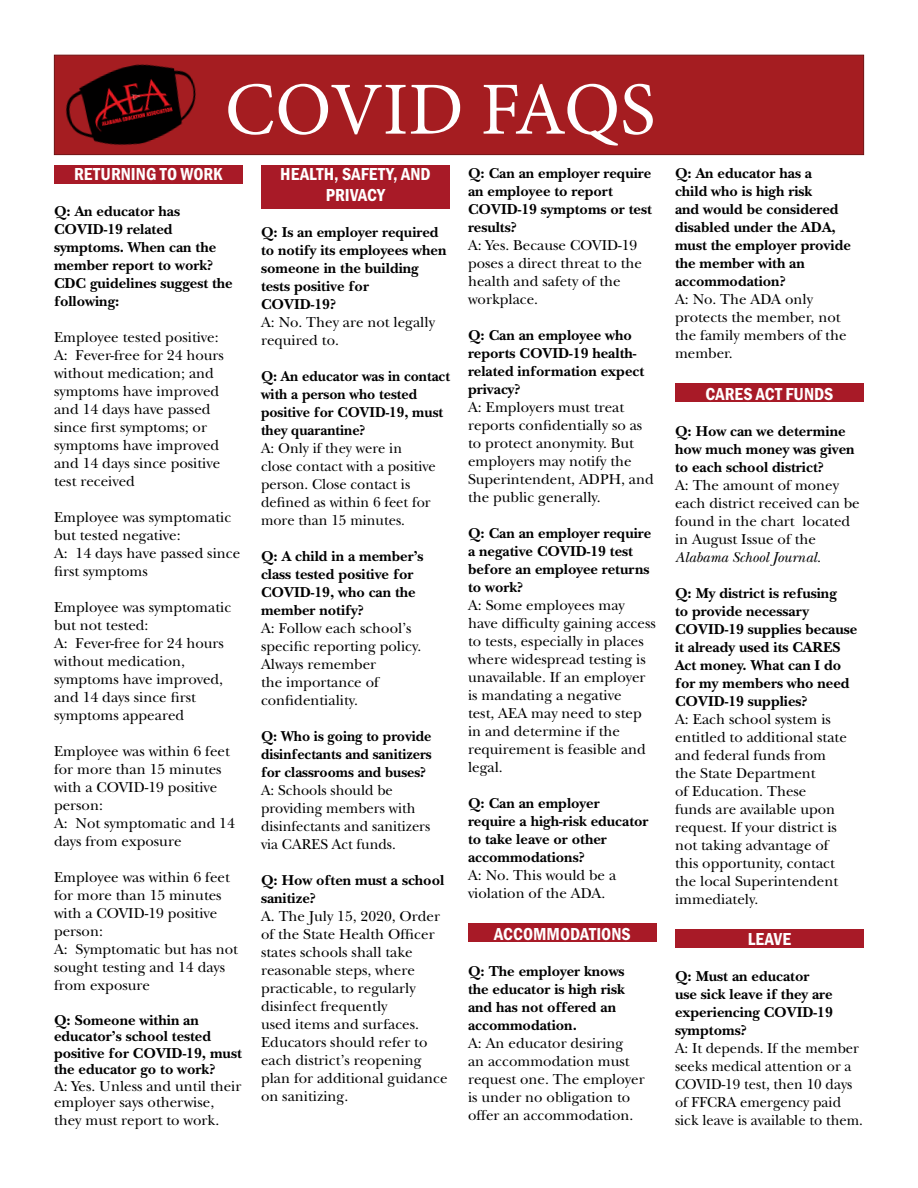
<style>
.page{position:relative;width:918px;height:1188px;background:#fff}
.page>*{position:absolute;margin:0;border:0;box-sizing:border-box;transform-origin:0 0}
.t1{font:75px "Minion Pro";color:#fff}
.Bandhead_Plain{font:18px/21px "Franklin Gothic URW Con Dem";color:#fff;text-align:center}
.t2{font:15px/18px "New Baskerville Std";color:#000}
.t3{font:700 15px/18px "New Baskerville Std";color:#000}
.s1{font-style:italic}
</style>
<div class="page">
<div style="left:675px;top:929px;width:189px;height:19px;background:#a81a27"></div>
<div style="left:675px;top:383px;width:189px;height:19px;background:#a81a27"></div>
<div style="left:261px;top:165px;width:189px;height:44px;background:#a81a27"></div>
<div style="left:468px;top:923px;width:189px;height:19px;background:#a81a27"></div>
<div style="left:54px;top:55px;width:810px;height:100px;background:#a51d21;border:1px solid #6e0d0e"></div>
<div style="left:54px;top:165px;width:189px;height:19px;background:#a81a27"></div>
<img style="left:53px;top:54px;width:169px;height:102px">
<p class="t1" style="left:225px;top:59px;width:432px">COVID FAQS</p>
<p class="Bandhead_Plain" style="left:74px;top:163px;width:150px">RETURNING TO WORK</p>
<p class="t3" style="left:54px;top:202px;width:164px">Q: An educator has<br>COVID-19 related symptoms. When can the member report to work?</p>
<p class="t3" style="left:54px;top:274px;width:180px">CDC guidelines suggest the following:</p>
<p class="t2" style="left:54px;top:328px;width:166px">Employee tested positive:</p>
<p class="t2" style="left:54px;top:346px;width:171px">A: Fever-free for 24 hours without medication; and symptoms have improved and 14 days have passed since first symptoms; or symptoms have improved and 14 days since positive test received</p>
<p class="t2" style="left:54px;top:508px;width:179px">Employee was symptomatic but tested negative:</p>
<p class="t2" style="left:54px;top:544px;width:188px">A: 14 days have passed since first symptoms</p>
<p class="t2" style="left:54px;top:598px;width:179px">Employee was symptomatic but not tested:</p>
<p class="t2" style="left:54px;top:634px;width:171px">A: Fever-free for 24 hours without medication, symptoms have improved, and 14 days since first symptoms appeared</p>
<p class="t2" style="left:54px;top:742px;width:177px">Employee was within 6 feet for more than 15 minutes with a COVID-19 positive person:</p>
<p class="t2" style="left:54px;top:814px;width:182px">A: Not symptomatic and 14 days from exposure</p>
<p class="t2" style="left:54px;top:868px;width:177px">Employee was within 6 feet for more than 15 minutes with a COVID-19 positive person:</p>
<p class="t2" style="left:54px;top:940px;width:185px">A: Symptomatic but has not sought testing and 14 days from exposure</p>
<p class="t3" style="left:54px;top:1012px;width:189px;line-height:16.5px">Q: Someone within an educator’s school tested positive for COVID-19, must the educator go to work?</p>
<p class="t2" style="left:54px;top:1078px;width:189px;line-height:16.5px">A: Yes. Unless and until their employer says otherwise,</p>
<p class="t2" style="left:54px;top:1111px;width:167px">they must report to work.</p>
<p class="Bandhead_Plain" style="left:280px;top:163px;width:152px">HEALTH, SAFETY, AND<br>PRIVACY</p>
<p class="t3" style="left:261px;top:223px;width:187px">Q: Is an employer required to notify its employees when someone in the building tests positive for</p>
<p class="t3" style="left:261px;top:295px;width:76px">COVID-19?</p>
<p class="t2" style="left:261px;top:313px;width:175px">A: No. They are not legally required to.</p>
<p class="t3" style="left:261px;top:367px;width:191px">Q: An educator was in contact with a person who tested positive for COVID-19, must they quarantine?</p>
<p class="t2" style="left:261px;top:439px;width:176px">A: Only if they were in close contact with a positive person. Close contact is defined as within 6 feet for more than 15 minutes.</p>
<p class="t3" style="left:261px;top:547px;width:164px">Q: A child in a member’s class tested positive for<br>COVID-19, who can the member notify?</p>
<p class="t2" style="left:261px;top:619px;width:162px">A: Follow each school’s specific reporting policy.<br>Always remember<br>the importance of confidentiality.</p>
<p class="t3" style="left:261px;top:727px;width:172px;text-align:justify">Q: Who is going to provide disinfectants and sanitizers for classrooms and buses?</p>
<p class="t2" style="left:261px;top:781px;width:171px">A: Schools should be providing members with disinfectants and sanitizers via CARES Act funds.</p>
<p class="t3" style="left:261px;top:871px;width:185px">Q: How often must a school sanitize?</p>
<p class="t2" style="left:261px;top:907px;width:188px">A. The July 15, 2020, Order of the State Health Officer states schools shall take reasonable steps, where practicable, to regularly disinfect frequently<br>used items and surfaces.<br>Educators should refer to each district’s reopening plan for additional guidance on sanitizing.</p>
<p class="t3" style="left:468px;top:165px;width:185px">Q: Can an employer require an employee to report<br>COVID-19 symptoms or test results?</p>
<p class="t2" style="left:468px;top:237px;width:175px">A: Yes. Because COVID-19 poses a direct threat to the health and safety of the workplace.</p>
<p class="t3" style="left:468px;top:327px;width:178px">Q: Can an employee who reports COVID-19 health&shy;related information expect privacy?</p>
<p class="t2" style="left:468px;top:399px;width:187px">A: Employers must treat reports confidentially so as to protect anonymity. But employers may notify the<br>Superintendent, ADPH, and the public generally.</p>
<p class="t3" style="left:468px;top:525px;width:185px">Q: Can an employer require a negative COVID-19 test before an employee returns to work?</p>
<p class="t2" style="left:468px;top:597px;width:189px">A: Some employees may have difficulty gaining access to tests, especially in places where widespread testing is unavailable. If an employer is mandating a negative<br>test, AEA may need to step in and determine if the requirement is feasible and legal.</p>
<p class="t3" style="left:468px;top:795px;width:182px">Q: Can an employer require a high-risk educator to take leave or other accommodations?</p>
<p class="t2" style="left:468px;top:867px;width:150px">A: No. This would be a violation of the ADA.</p>
<p class="Bandhead_Plain" style="left:494px;top:923px;width:138px">ACCOMMODATIONS</p>
<p class="t3" style="left:468px;top:962px;width:158px">Q: The employer knows the educator is high risk and has not offered an accommodation.</p>
<p class="t2" style="left:468px;top:1034px;width:178px">A: An educator desiring<br>an accommodation must request one. The employer is under no obligation to offer an accommodation.</p>
<p class="t3" style="left:675px;top:165px;width:177px">Q: An educator has a<br>child who is high risk<br>and would be considered disabled under the ADA, must the employer provide the member with an accommodation?</p>
<p class="t2" style="left:675px;top:291px;width:173px">A: No. The ADA only protects the member, not the family members of the member.</p>
<p class="Bandhead_Plain" style="left:706px;top:383px;width:129px">CARES ACT FUNDS</p>
<p class="t3" style="left:675px;top:422px;width:181px">Q: How can we determine how much money was given to each school district?</p>
<p class="t2" style="left:675px;top:476px;width:186px">A: The amount of money each district received can be found in the chart located in August Issue of the<br><span class="s1">Alabama School Journal.</span></p>
<p class="t3" style="left:675px;top:584px;width:184px">Q: My district is refusing<br>to provide necessary<br>COVID-19 supplies because it already used its CARES<br>Act money. What can I do for my members who need<br>COVID-19 supplies?</p>
<p class="t2" style="left:675px;top:710px;width:173px">A: Each school system is entitled to additional state and federal funds from the State Department<br>of Education. These<br>funds are available upon request. If your district is not taking advantage of this opportunity, contact the local Superintendent immediately.</p>
<p class="Bandhead_Plain" style="left:748px;top:928px;width:45px">LEAVE</p>
<p class="t3" style="left:675px;top:968px;width:159px">Q: Must an educator use sick leave if they are experiencing COVID-19 symptoms?</p>
<p class="t2" style="left:675px;top:1040px;width:189px">A: It depends. If the member seeks medical attention or a<br>COVID-19 test, then 10 days of FFCRA emergency paid sick leave is available to them.</p>
</div>
